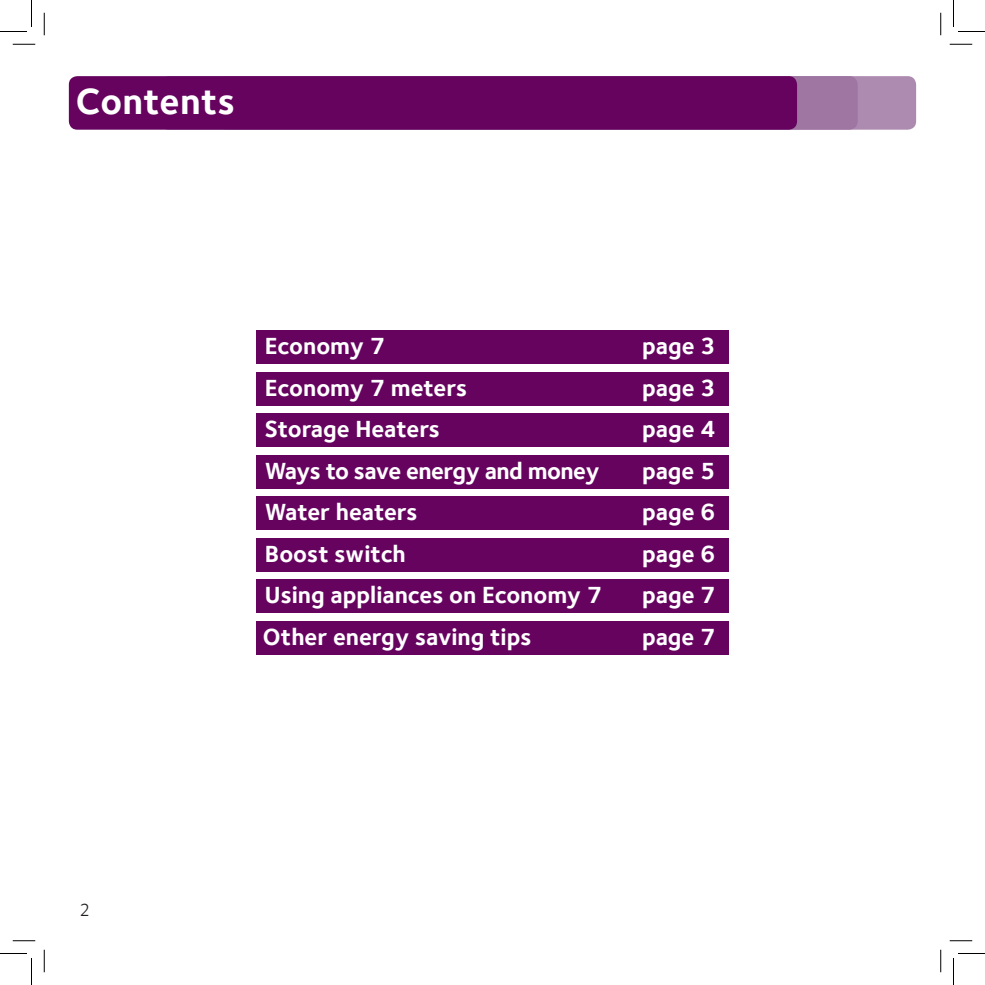
<style>
.page{position:relative;width:985px;height:985px;background:#fff}
.page>*{position:absolute;margin:0;border:0;box-sizing:border-box;transform-origin:0 0}
.t1{font:700 37.5px "Foundry Sterling";letter-spacing:.01em;color:#fff}
.t2{font:700 24px "Foundry Sterling";color:#fff}
.t3{font:700 24px "Foundry Sterling";letter-spacing:-.02em;color:#fff}
.t4{font:18px "Foundry Sterling";color:#231f20}
</style>
<div class="page">
<svg style="left:953px;top:953px;width:32px;height:32px"></svg>
<svg style="left:0;top:953px;width:32px;height:32px"></svg>
<svg style="left:953px;top:0;width:32px;height:32px"></svg>
<svg style="left:0;top:0;width:32px;height:32px"></svg>
<svg style="left:940px;top:950px;width:1px;height:22px"></svg>
<svg style="left:940px;top:13px;width:1px;height:22px"></svg>
<svg style="left:44px;top:950px;width:1px;height:22px"></svg>
<svg style="left:44px;top:13px;width:1px;height:22px"></svg>
<svg style="left:950px;top:940px;width:22px;height:1px"></svg>
<svg style="left:13px;top:940px;width:22px;height:1px"></svg>
<svg style="left:950px;top:44px;width:22px;height:1px"></svg>
<svg style="left:13px;top:44px;width:22px;height:1px"></svg>
<div style="left:256px;top:331px;width:472px;height:33px;background:#65035f"></div>
<div style="left:256px;top:496px;width:472px;height:34px;background:#65035f"></div>
<div style="left:256px;top:413px;width:472px;height:34px;background:#65035f"></div>
<div style="left:256px;top:579px;width:472px;height:34px;background:#65035f"></div>
<div style="left:256px;top:372px;width:472px;height:34px;background:#65035f"></div>
<div style="left:256px;top:538px;width:472px;height:33px;background:#65035f"></div>
<div style="left:256px;top:455px;width:472px;height:34px;background:#65035f"></div>
<div style="left:256px;top:621px;width:472px;height:33px;background:#65035f"></div>
<div style="left:219px;top:76px;width:697px;height:54px;background:#ad8bb0;border-radius:9px"></div>
<div style="left:160px;top:76px;width:698px;height:54px;background:#9f76a1;border-radius:9px"></div>
<div style="left:69px;top:76px;width:728px;height:54px;background:#65035f;border-radius:9px"></div>
<p class="t1" style="left:76px;top:79px;width:161px">Contents</p>
<p class="t2" style="left:265px;top:332px;width:122px">Economy 7</p>
<p class="t2" style="left:642px;top:332px;width:75px">page 3</p>
<p class="t2" style="left:265px;top:373px;width:204px">Economy 7 meters</p>
<p class="t2" style="left:642px;top:373px;width:75px">page 3</p>
<p class="t2" style="left:265px;top:415px;width:177px">Storage Heaters</p>
<p class="t2" style="left:642px;top:415px;width:75px">page 4</p>
<p class="t3" style="left:265px;top:456px;width:336px">Ways to save energy and money</p>
<p class="t2" style="left:642px;top:456px;width:75px">page 5</p>
<p class="t2" style="left:265px;top:498px;width:154px">Water heaters</p>
<p class="t2" style="left:642px;top:498px;width:75px">page 6</p>
<p class="t2" style="left:265px;top:539px;width:142px">Boost switch</p>
<p class="t2" style="left:642px;top:539px;width:75px">page 6</p>
<p class="t2" style="left:265px;top:581px;width:339px">Using appliances on Economy 7</p>
<p class="t2" style="left:642px;top:581px;width:75px">page 7</p>
<p class="t2" style="left:263px;top:622px;width:270px">Other energy saving tips</p>
<p class="t2" style="left:642px;top:622px;width:75px">page 7</p>
<p class="t4" style="left:79px;top:900px;width:12px">2</p>
</div>
